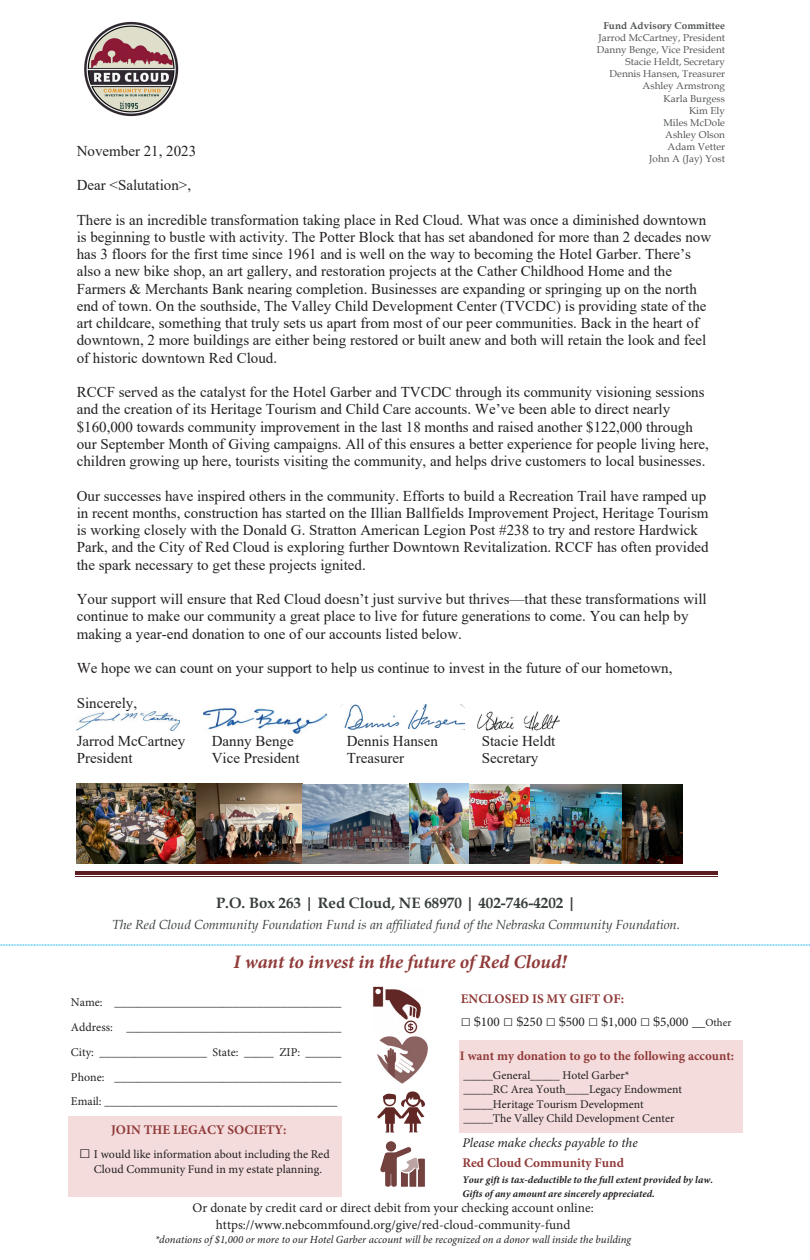
<style>
.page{position:relative;width:810px;height:1260px;background:#fff}
.page>*{position:absolute;margin:0;border:0;box-sizing:border-box;transform-origin:0 0}
.t1{font:italic 700 19.12px "Minion Pro";color:#903b39}
.t2{font:15px/17.2px "Times New Roman";color:#231f20}
.t3{font:700 15px "Book Antiqua";color:#373c3d}
.t4{font:13.25px/16.5px "Minion Pro";color:#231f20;text-align:center}
.t5{font:italic 13.25px "Book Antiqua";letter-spacing:-.005em;color:#373c3d}
.t6{font:700 13.25px "Minion Pro";color:#903b39}
.t7{font:italic 13.25px "Minion Pro";color:#231f20}
.t8{font:700 13px "Minion Pro";color:#903b39}
.t9{font:12px/24.9px "Minion Pro";color:#231f20;text-align:justify}
.t10{font:11.75px/14.1px "Minion Pro";color:#231f20}
.t11{font:italic 10.88px "Minion Pro";color:#231f20}
.t12{font:italic 700 10.25px/13.4px "Minion Pro";color:#231f20}
.t13{font:9.88px/12px "Book Antiqua";letter-spacing:.005em;color:#515454;text-align:right}
.t14{font:700 9.88px "Book Antiqua";letter-spacing:.005em;color:#515454}
.s1{font-family:"Times New Roman";font-size:16.88px}
.s2{font-family:"Book Antiqua"}
.s3{font-size:10.88px}
.s4{font-family:"Times New Roman";font-size:19.12px}
</style>
<div class="page">
<svg style="left:0;top:945px;width:810px;height:1px"></svg>
<div style="left:459px;top:1040px;width:284px;height:92px;background:#f4dcdd"></div>
<div style="left:68px;top:1116px;width:274px;height:81px;background:#f4dcdd"></div>
<img style="left:373px;top:987px;width:49px;height:47px">
<img style="left:377px;top:1037px;width:50px;height:46px">
<img style="left:377px;top:1091px;width:48px;height:42px">
<img style="left:380px;top:1141px;width:45px;height:46px">
<hr style="left:75px;top:871px;width:643px;height:4px;background:#5b1d22">
<hr style="left:75px;top:876px;width:643px;height:1px;background:#5b1d22">
<img style="left:84px;top:21px;width:95px;height:96px">
<img style="left:340px;top:704px;width:124px;height:25px">
<img style="left:203px;top:708px;width:125px;height:25px">
<img style="left:77px;top:711px;width:102px;height:20px">
<img style="left:478px;top:711px;width:81px;height:20px">
<img style="left:77px;top:784px;width:605px;height:79px">
<p class="t14" style="left:603px;top:19px;width:123px">Fund Advisory Committee</p>
<p class="t13" style="left:597px;top:32px;width:130px">Jarrod McCartney, President<br>Danny Benge, Vice President<br>Stacie Heldt, Secretary<br>Dennis Hansen, Treasurer<br>Ashley Armstrong<br>Karla Burgess<br>Kim Ely<br>Miles McDole<br>Ashley Olson<br>Adam Vetter<br>John A (Jay) Yost</p>
<p class="t2" style="left:77px;top:142px;width:121px">November 21, 2023</p>
<p class="t2" style="left:77px;top:176px;width:116px">Dear &lt;Salutation&gt;,</p>
<p class="t2" style="left:77px;top:211px;width:636px">There is an incredible transformation taking place in Red Cloud. What was once a diminished downtown is beginning to bustle with activity. The Potter Block that has set abandoned for more than 2 decades now has 3 floors for the first time since 1961 and is well on the way to becoming the Hotel Garber. There’s also a new bike shop, an art gallery, and restoration projects at the Cather Childhood Home and the Farmers &amp; Merchants Bank nearing completion. Businesses are expanding or springing up on the north end of town. On the southside, The Valley Child Development Center (TVCDC) is providing state of the art childcare, something that truly sets us apart from most of our peer communities. Back in the heart of downtown, 2 more buildings are either being restored or built anew and both will retain the look and feel of historic downtown Red Cloud.</p>
<p class="t2" style="left:77px;top:383px;width:634px">RCCF served as the catalyst for the Hotel Garber and TVCDC through its community visioning sessions and the creation of its Heritage Tourism and Child Care accounts. We’ve been able to direct nearly $160,000 towards community improvement in the last 18 months and raised another $122,000 through our September Month of Giving campaigns. All of this ensures a better experience for people living here, children growing up here, tourists visiting the community, and helps drive customers to local businesses.</p>
<p class="t2" style="left:77px;top:487px;width:633px">Our successes have inspired others in the community. Efforts to build a Recreation Trail have ramped up in recent months, construction has started on the Illian Ballfields Improvement Project, Heritage Tourism is working closely with the Donald G. Stratton American Legion Post #238 to try and restore Hardwick Park, and the City of Red Cloud is exploring further Downtown Revitalization. RCCF has often provided the spark necessary to get these projects ignited.</p>
<p class="t2" style="left:77px;top:590px;width:631px">Your support will ensure that Red Cloud doesn’t just survive but thrives—that these transformations will continue to make our community a great place to live for future generations to come. You can help by making a year-end donation to one of our accounts listed below.</p>
<p class="t2" style="left:77px;top:659px;width:597px">We hope we can count on your support to help us continue to invest in the future of our hometown,</p>
<p class="t2" style="left:77px;top:694px;width:62px">Sincerely,</p>
<p class="t2" style="left:77px;top:731px;width:110px">Jarrod McCartney</p>
<p class="t2" style="left:212px;top:731px;width:84px">Danny Benge</p>
<p class="t2" style="left:347px;top:731px;width:93px">Dennis Hansen</p>
<p class="t2" style="left:482px;top:731px;width:75px">Stacie Heldt</p>
<p class="t2" style="left:77px;top:749px;width:57px">President</p>
<p class="t2" style="left:212px;top:749px;width:89px">Vice President</p>
<p class="t2" style="left:347px;top:749px;width:59px">Treasurer</p>
<p class="t2" style="left:482px;top:749px;width:58px">Secretary</p>
<p class="t3" style="left:216px;top:893px;width:362px">P.O. Box 263 | Red Cloud, NE 68970 | 402-746-4202 |</p>
<p class="t5" style="left:112px;top:916px;width:569px">The Red Cloud Community Foundation Fund is an affiliated fund of the Nebraska Community Foundation.</p>
<p class="t1" style="left:233px;top:948px;width:335px">I want to invest in the future of Red Cloud!</p>
<p class="t9" style="left:71px;top:990px;width:272px">Name: ______________________________________ Address: ____________________________________ City: __________________ State: _____ ZIP: ______ Phone: ______________________________________ Email: _______________________________________</p>
<p class="t6" style="left:461px;top:989px;width:165px">ENCLOSED IS MY GIFT OF:</p>
<p class="t4" style="left:461px;top:1014px;width:272px"><span class="s1">□</span> <span class="s2">$</span>100 <span class="s1">□</span> <span class="s2">$</span>250 <span class="s1">□</span> <span class="s2">$</span>500 <span class="s1">□</span> <span class="s2">$</span>1,000 <span class="s1">□</span> <span class="s2">$</span>5,000 __<span class="s3">Other</span></p>
<p class="t8" style="left:460px;top:1047px;width:276px">I want my donation to go to the following account:</p>
<p class="t10" style="left:464px;top:1069px;width:220px">_____General_____ Hotel Garber*<br>_____RC Area Youth____Legacy Endowment _____Heritage Tourism Development _____The Valley Child Development Center</p>
<p class="t7" style="left:462px;top:1134px;width:177px">Please make checks payable to the</p>
<p class="t6" style="left:462px;top:1154px;width:163px">Red Cloud Community Fund</p>
<p class="t12" style="left:462px;top:1173px;width:252px">Your gift is tax-deductible to the full extent provided by law.<br>Gifts of any amount are sincerely appreciated.</p>
<p class="t4" style="left:193px;top:1200px;width:403px">Or donate by credit card or direct debit from your checking account online: https://www.nebcommfound.org/give/red-cloud-community-fund</p>
<p class="t11" style="left:155px;top:1232px;width:478px">*donations of $1,000 or more to our Hotel Garber account will be recognized on a donor wall inside the building</p>
<p class="t6" style="left:111px;top:1121px;width:177px">JOIN THE LEGACY SOCIETY:</p>
<p class="t9" style="left:79px;top:1147px;width:252px;line-height:15px;text-align:center"><span class="s4">□</span> I would like information about including the Red<br>Cloud Community Fund in my estate planning.</p>
</div>
